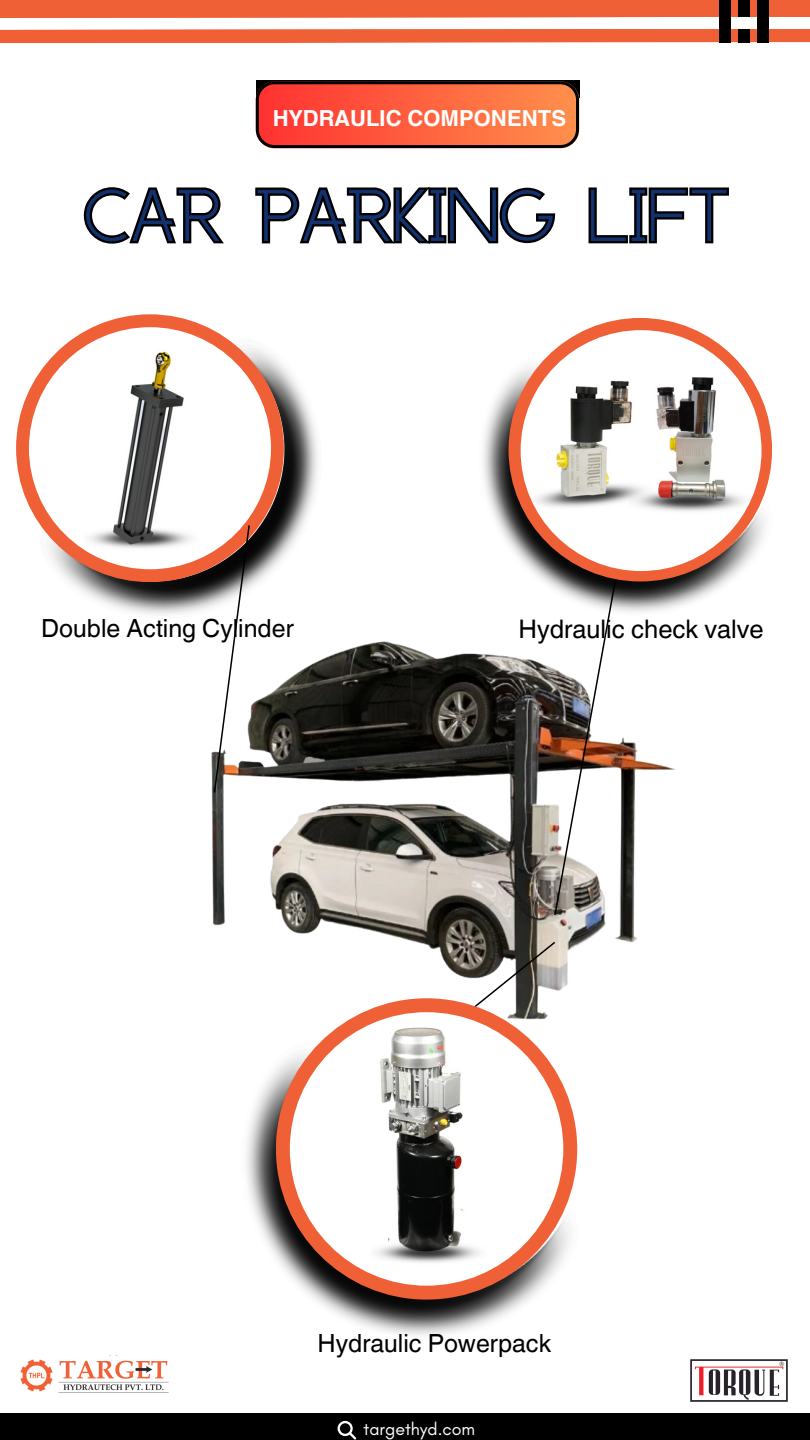
<style>
.page{position:relative;width:810px;height:1440px;background:#fff}
.page>*{position:absolute;margin:0;border:0;box-sizing:border-box;transform-origin:0 0}
.t1{font:700 61.2px "Anchorage";color:#13316c}
.t2{font:25.5px "Helvetica World";color:#000}
.t3{font:25px "Helvetica World";color:#000}
.t4{font:700 22.1px "Helvetica World";color:#fff}
.t5{font:17.8px "Glacial Indifference";color:#fff}
</style>
<div class="page">
<img style="left:211px;top:641px;width:465px;height:350px">
<img style="left:455px;top:318px;width:317px;height:329px">
<div style="left:509px;top:318px;width:263px;height:264px;background:#f06036;border-radius:50%"></div>
<img style="left:521px;top:330px;width:241px;height:241px;border-radius:50%">
<img style="left:41px;top:341px;width:277px;height:274px">
<div style="left:16px;top:314px;width:268px;height:268px;background:#f06036;border-radius:50%"></div>
<img style="left:29px;top:327px;width:242px;height:242px;border-radius:50%">
<svg style="left:0;top:0;width:810px;height:43px"></svg>
<div style="left:720px;top:0;width:11px;height:43px;background:#000"></div>
<div style="left:757px;top:0;width:12px;height:43px;background:#000"></div>
<img style="left:690px;top:1359px;width:98px;height:43px">
<img style="left:64px;top:1355px;width:105px;height:38px">
<img style="left:20px;top:1359px;width:44px;height:34px">
<div style="left:0;top:1413px;width:810px;height:27px;background:#000"></div>
<div style="left:256px;top:80px;width:323px;height:18px;background:#000"></div>
<svg style="left:256px;top:81px;width:323px;height:67px;background:#e35639"></svg>
<svg style="left:338px;top:1421px;width:18px;height:19px"></svg>
<svg style="left:453px;top:940px;width:104px;height:54px"></svg>
<img style="left:246px;top:994px;width:332px;height:342px">
<div style="left:276px;top:998px;width:301px;height:302px;background:#f06036;border-radius:50%"></div>
<img style="left:290px;top:1012px;width:273px;height:274px;border-radius:50%">
<svg style="left:553px;top:580px;width:64px;height:337px"></svg>
<svg style="left:213px;top:524px;width:38px;height:270px"></svg>
<svg style="left:83px;top:187px;width:646px;height:57px"></svg>
<p class="t4" style="left:273px;top:100px;width:295px">HYDRAULIC COMPONENTS</p>
<p class="t1" style="left:83px;top:189px;width:648px">CAR PARKING LIFT</p>
<p class="t3" style="left:41px;top:613px;width:254px">Double Acting Cylinder</p>
<p class="t2" style="left:518px;top:614px;width:247px">Hydraulic check valve</p>
<p class="t3" style="left:317px;top:1328px;width:235px">Hydraulic Powerpack</p>
<p class="t5" style="left:364px;top:1418px;width:113px">targethyd.com</p>
</div>
